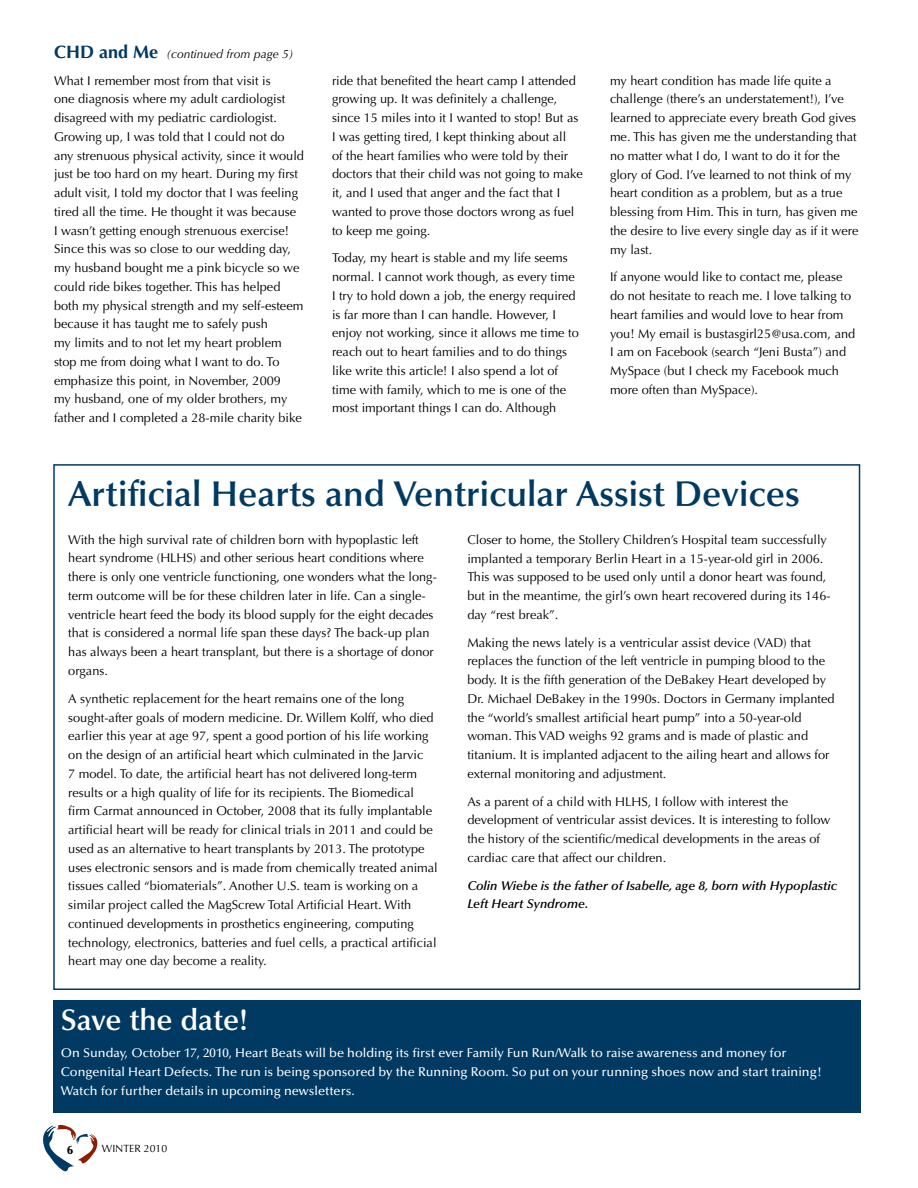
<style>
.page{position:relative;width:918px;height:1188px;background:#fff}
.page>*{position:absolute;margin:0;border:0;box-sizing:border-box;transform-origin:0 0}
.t1{font:600 36px "Optima LT Std";color:#003a63}
.t2{font:600 30px "Optima LT Std";color:#fff}
.t3{font:12.75px/18.8px "Optima LT Std";color:#000}
.t4{font:500 12.75px/18.8px "Optima LT Std";color:#fff}
.t5{font:italic 600 12.75px/18.8px "Optima LT Std";color:#000}
.t6{font:italic 12px "Optima LT Std";color:#000}
.t7{font:900 12px "Optima LT Std";color:#000}
.t8{font:10.5px "Optima LT Std";color:#000}
.s1{font-weight:700;font-style:normal;font-size:18px;color:#003a63}
</style>
<div class="page">
<svg style="left:43px;top:1124px;width:55px;height:48px"></svg>
<div style="left:53px;top:1000px;width:807px;height:113px;background:#003a63"></div>
<p class="t6" style="left:54px;top:47px;width:241px"><span class="s1">CHD and Me</span> (continued from page 5)</p>
<p class="t3" style="left:54px;top:71px;width:252px">What I remember most from that visit is<br>one diagnosis where my adult cardiologist disagreed with my pediatric cardiologist.<br>Growing up, I was told that I could not do any strenuous physical activity, since it would just be too hard on my heart. During my first adult visit, I told my doctor that I was feeling tired all the time. He thought it was because<br>I wasn’t getting enough strenuous exercise!<br>Since this was so close to our wedding day, my husband bought me a pink bicycle so we could ride bikes together. This has helped both my physical strength and my self-esteem because it has taught me to safely push<br>my limits and to not let my heart problem stop me from doing what I want to do. To emphasize this point, in November, 2009<br>my husband, one of my older brothers, my father and I completed a 28-mile charity bike</p>
<p class="t3" style="left:332px;top:71px;width:253px">ride that benefited the heart camp I attended growing up. It was definitely a challenge, since 15 miles into it I wanted to stop! But as<br>I was getting tired, I kept thinking about all<br>of the heart families who were told by their doctors that their child was not going to make it, and I used that anger and the fact that I wanted to prove those doctors wrong as fuel to keep me going.</p>
<p class="t3" style="left:332px;top:249px;width:248px">Today, my heart is stable and my life seems normal. I cannot work though, as every time I try to hold down a job, the energy required is far more than I can handle. However, I enjoy not working, since it allows me time to reach out to heart families and to do things like write this article! I also spend a lot of time with family, which to me is one of the most important things I can do. Although</p>
<p class="t3" style="left:610px;top:71px;width:250px">my heart condition has made life quite a challenge (there’s an understatement!), I ’ve learned to appreciate every breath God gives me. This has given me the understanding that no matter what I do, I want to do it for the glory of God. I’ve learned to not think of my heart condition as a problem, but as a true blessing from Him. This in turn, has given me the desire to live every single day as if it were my last.</p>
<p class="t3" style="left:610px;top:268px;width:247px">If anyone would like to contact me, please do not hesitate to reach me. I love talking to heart families and would love to hear from you! My email is bustasgirl25@usa.com, and I am on Facebook (search “Jeni Busta”) and MySpace (but I check my Facebook much more often than MySpace).</p>
<h1 class="t1" style="left:68px;top:472px;width:733px">Artificial Hearts and Ventricular Assist Devices</h1>
<p class="t3" style="left:68px;top:530px;width:370px">With the high survival rate of children born with hypoplastic left heart syndrome (HLHS) and other serious heart conditions where there is only one ventricle functioning, one wonders what the long&shy;term outcome will be for these children later in life. Can a single&shy;ventricle heart feed the body its blood supply for the eight decades that is considered a normal life span these days? The back-up plan has always been a heart transplant, but there is a shortage of donor organs.</p>
<p class="t3" style="left:68px;top:689px;width:371px">A synthetic replacement for the heart remains one of the long sought-after goals of modern medicine. Dr. Willem Kolff, who died earlier this year at age 97, spent a good portion of his life working on the design of an artificial heart which culminated in the Jarvic<br>7 model. To date, the artificial heart has not delivered long-term results or a high quality of life for its recipients. The Biomedical firm Carmat announced in October, 2008 that its fully implantable artificial heart will be ready for clinical trials in 2011 and could be used as an alternative to heart transplants by 2013. The prototype uses electronic sensors and is made from chemically treated animal tissues called “biomaterials”. Another U.S. team is working on a similar project called the MagScrew Total Artificial Heart. With continued developments in prosthetics engineering, computing technology, electronics, batteries and fuel cells, a practical artificial heart may one day become a reality.</p>
<p class="t3" style="left:467px;top:530px;width:365px">Closer to home, the Stollery Children’s Hospital team successfully implanted a temporary Berlin Heart in a 15-year-old girl in 2006.<br>This was supposed to be used only until a donor heart was found, but in the meantime, the girl’s own heart recovered during its 146- day “rest break”.</p>
<p class="t3" style="left:467px;top:633px;width:369px">Making the news lately is a ventricular assist device (VAD) that replaces the function of the left ventricle in pumping blood to the body. It is the fifth generation of the DeBakey Heart developed by Dr. Michael DeBakey in the 1990s. Doctors in Germany implanted the “world’s smallest artificial heart pump” into a 50-year-old woman. This VAD weighs 92 grams and is made of plastic and titanium. It is implanted adjacent to the ailing heart and allows for external monitoring and adjustment.</p>
<p class="t3" style="left:467px;top:792px;width:365px">As a parent of a child with HLHS, I follow with interest the development of ventricular assist devices. It is interesting to follow the history of the scientific/medical developments in the areas of cardiac care that affect our children.</p>
<p class="t5" style="left:467px;top:876px;width:371px">Colin Wiebe is the father of Isabelle, age 8, born with Hypoplastic<br>Left Heart Syndrome.</p>
<h2 class="t2" style="left:61px;top:1002px;width:189px">Save the date!</h2>
<p class="t4" style="left:61px;top:1044px;width:763px">On Sunday, October 17, 2010, Heart Beats will be holding its first ever Family Fun Run/Walk to raise awareness and money for<br>Congenital Heart Defects. The run is being sponsored by the Running Room. So put on your running shoes now and start training!<br>Watch for further details in upcoming newsletters.</p>
<p class="t7" style="left:67px;top:1143px;width:7px">6</p>
<p class="t8" style="left:102px;top:1143px;width:21px">winter</p>
<p class="t8" style="left:144px;top:1143px;width:25px">2010</p>
</div>
